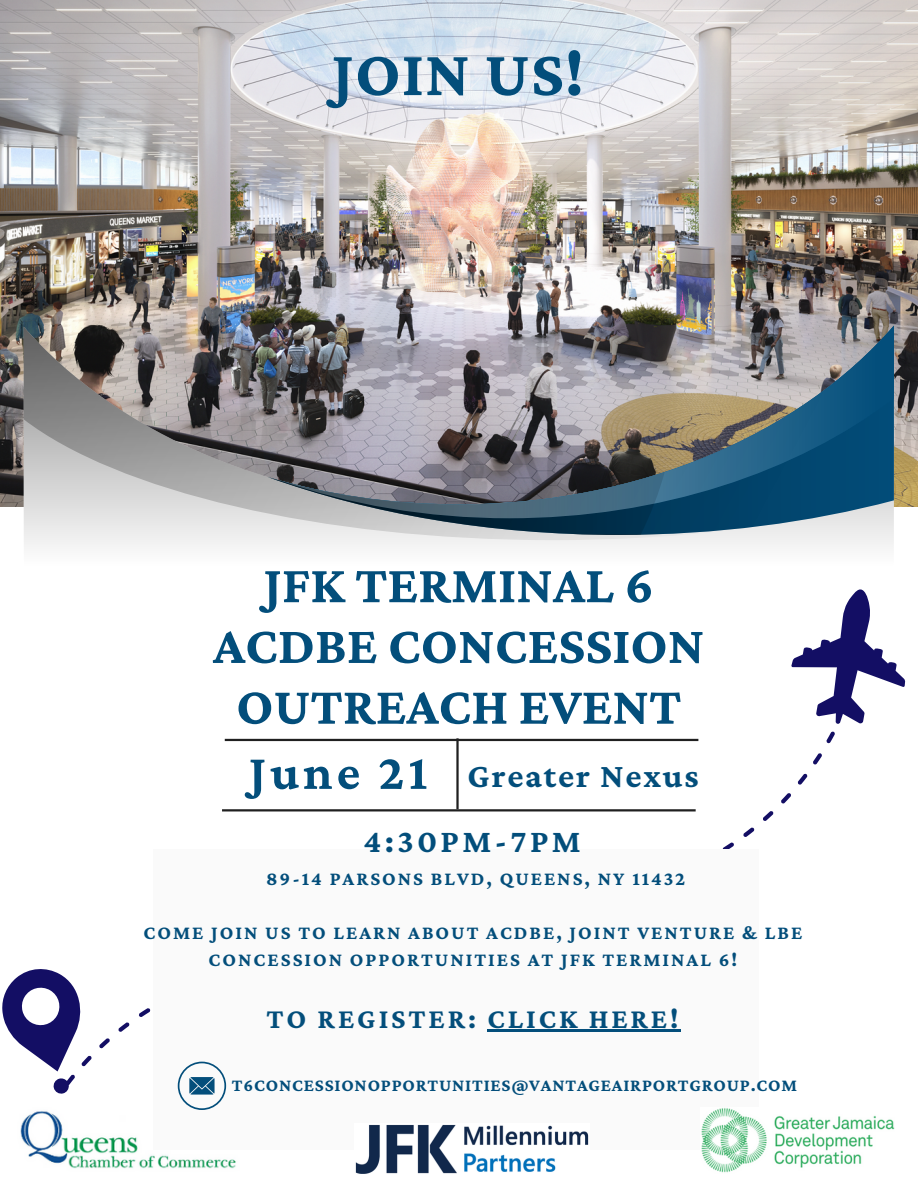
<style>
.page{position:relative;width:918px;height:1188px;background:#fff}
.page>*{position:absolute;margin:0;border:0;box-sizing:border-box;transform-origin:0 0}
.t1{font:700 66px "Crimson Pro";letter-spacing:.015em;color:#034e7b}
.t2{font:700 54px "Crimson Pro";color:#034e7b}
.t3{font:700 50.85px "Crimson Pro";letter-spacing:.08em;color:#034e7b}
.t4{font:700 34.8px "Crimson Pro";letter-spacing:.05em;color:#034e7b}
.t5{font:700 33.3px "Crimson Pro";letter-spacing:.1em;color:#034e7b}
.t6{font:700 28.8px "Crimson Pro";letter-spacing:.1em;color:#034e7b}
.t7{font:700 19.8px/27px "Crimson Pro";letter-spacing:.1em;color:#034e7b;text-align:center}
.t8{font:700 18px "Crimson Pro";letter-spacing:.045em;color:#034e7b}
</style>
<div class="page">
<img style="left:0;top:0;width:918px;height:507px">
<img style="left:20px;top:1111px;width:216px;height:58px">
<svg style="left:139px;top:1008px;width:12px;height:9px"></svg>
<svg style="left:118px;top:1022px;width:12px;height:10px"></svg>
<svg style="left:722px;top:842px;width:12px;height:7px"></svg>
<svg style="left:797px;top:773px;width:11px;height:12px"></svg>
<svg style="left:781px;top:793px;width:10px;height:11px"></svg>
<svg style="left:743px;top:811px;width:31px;height:26px"></svg>
<svg style="left:813px;top:753px;width:9px;height:12px"></svg>
<svg style="left:2px;top:969px;width:108px;height:125px"></svg>
<svg style="left:791px;top:589px;width:115px;height:155px"></svg>
<div style="left:154px;top:849px;width:605px;height:300px;background:#fafafa"></div>
<hr style="left:225px;top:739px;width:473px;height:2px;background:#202020">
<hr style="left:222px;top:809px;width:474px;height:2px;background:#202020">
<hr style="left:456px;top:738px;width:3px;height:71px;background:#202020">
<div style="left:24px;top:540px;width:870px;height:7px;background:#f2f2f2"></div>
<img style="left:24px;top:326px;width:870px;height:214px">
<img style="left:355px;top:1125px;width:234px;height:49px">
<svg style="left:178px;top:1062px;width:48px;height:48px"></svg>
<img style="left:701px;top:1108px;width:193px;height:65px">
<hr style="left:488px;top:1030px;width:193px;height:2px;background:#034e7b">
<p class="t1" style="left:332px;top:36px;width:253px">JOIN US!</p>
<p class="t2" style="left:264px;top:554px;width:392px">JFK TERMINAL 6</p>
<p class="t2" style="left:213px;top:615px;width:493px">ACDBE CONCESSION</p>
<p class="t2" style="left:236px;top:675px;width:447px">OUTREACH EVENT</p>
<p class="t3" style="left:249px;top:743px;width:180px">June 21</p>
<p class="t4" style="left:468px;top:756px;width:233px">Greater Nexus</p>
<p class="t5" style="left:364px;top:822px;width:219px">4:30PM-7PM</p>
<p class="t7" style="left:266px;top:864px;width:421px">89-14 PARSONS BLVD, QUEENS, NY 11432</p>
<p class="t7" style="left:143px;top:918px;width:660px">COME JOIN US TO LEARN ABOUT ACDBE, JOINT VENTURE &amp; LBE<br>CONCESSION OPPORTUNITIES AT JFK TERMINAL 6!</p>
<p class="t6" style="left:266px;top:1002px;width:414px">TO REGISTER: CLICK HERE!</p>
<p class="t8" style="left:232px;top:1075px;width:567px">T6CONCESSIONOPPORTUNITIES@VANTAGEAIRPORTGROUP.COM</p>
</div>
